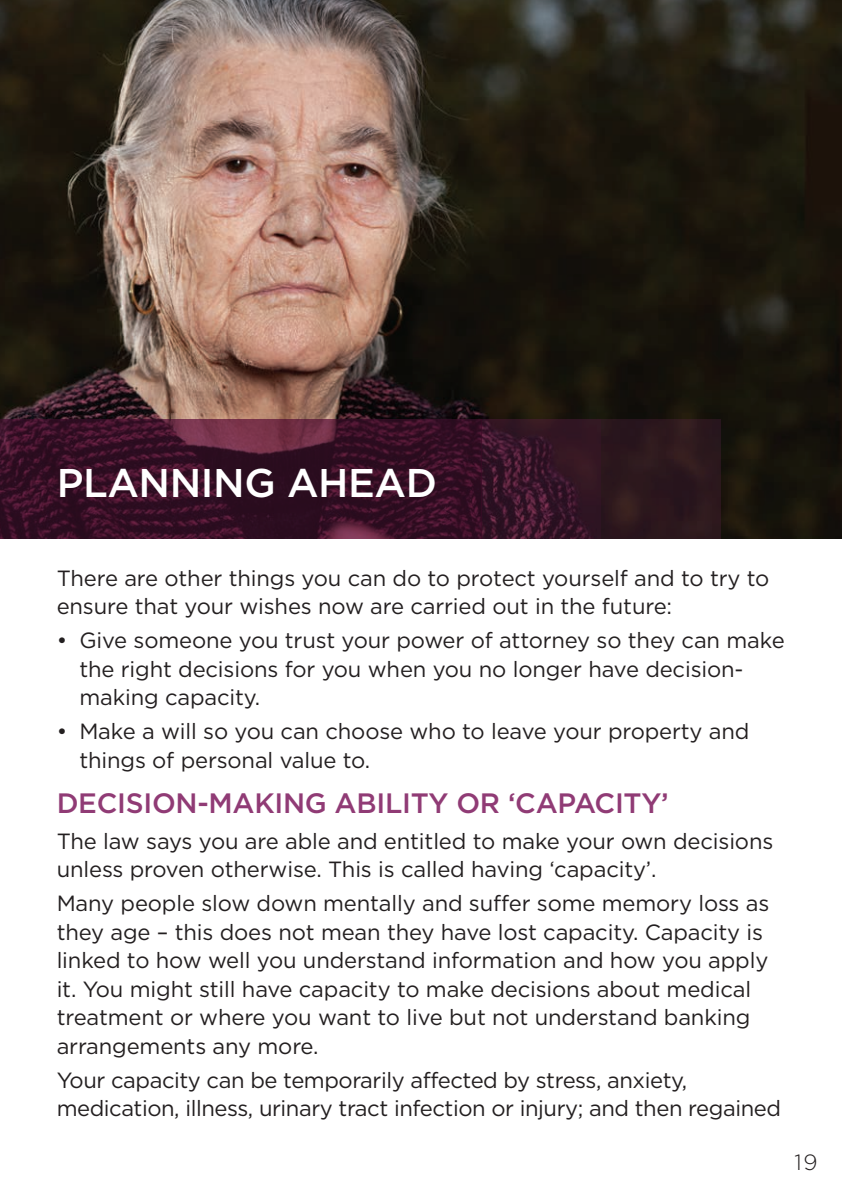
<style>
.page{position:relative;width:842px;height:1191px;background:#fff}
.page>*{position:absolute;margin:0;border:0;box-sizing:border-box;transform-origin:0 0}
.t1{font:500 40px "Gotham";letter-spacing:-.01em;color:#fff}
.Sub2{font:500 28px "Gotham";letter-spacing:-.01em;color:#903b75}
.body{font:22px/28.4px "Gotham";letter-spacing:-.005em;color:#231f20}
.body_indent{font:22px/28.4px "Gotham";letter-spacing:-.005em;color:#231f20}
.body-2{font:300 22px "Gotham";color:#231f20}
</style>
<div class="page">
<img style="left:0;top:0;width:842px;height:539px">
<svg style="left:0;top:420px;width:482px;height:119px;fill:#310e22"></svg>
<svg style="left:482px;top:420px;width:119px;height:119px;fill:#331523"></svg>
<div style="left:601px;top:420px;width:119px;height:119px;background:#2b181d"></div>
<p class="t1" style="left:57px;top:460px;width:382px">PLANNING AHEAD</p>
<p class="body" style="left:57px;top:563px;width:714px">There are other things you can do to protect yourself and to try to ensure that your wishes now are carried out in the future:</p>
<p class="body_indent" style="left:79px;top:626px;width:707px;text-indent:-23px">• Give someone you trust your power of attorney so they can make the right decisions for you when you no longer have decision&shy;making capacity.</p>
<p class="body_indent" style="left:79px;top:717px;width:672px;text-indent:-23px">• Make a will so you can choose who to leave your property and things of personal value to.</p>
<p class="Sub2" style="left:57px;top:787px;width:614px">DECISION-MAKING ABILITY OR ‘CAPACITY’</p>
<p class="body" style="left:57px;top:826px;width:718px">The law says you are able and entitled to make your own decisions unless proven otherwise. This is called having ‘capacity’.</p>
<p class="body" style="left:57px;top:889px;width:714px">Many people slow down mentally and suffer some memory loss as they age – this does not mean they have lost capacity. Capacity is linked to how well you understand information and how you apply it. You might still have capacity to make decisions about medical treatment or where you want to live but not understand banking arrangements any more.</p>
<p class="body" style="left:57px;top:1065px;width:726px">Your capacity can be temporarily affected by stress, anxiety, medication, illness, urinary tract infection or injury; and then regained</p>
<p class="body-2" style="left:794px;top:1150px;width:25px">19</p>
</div>
